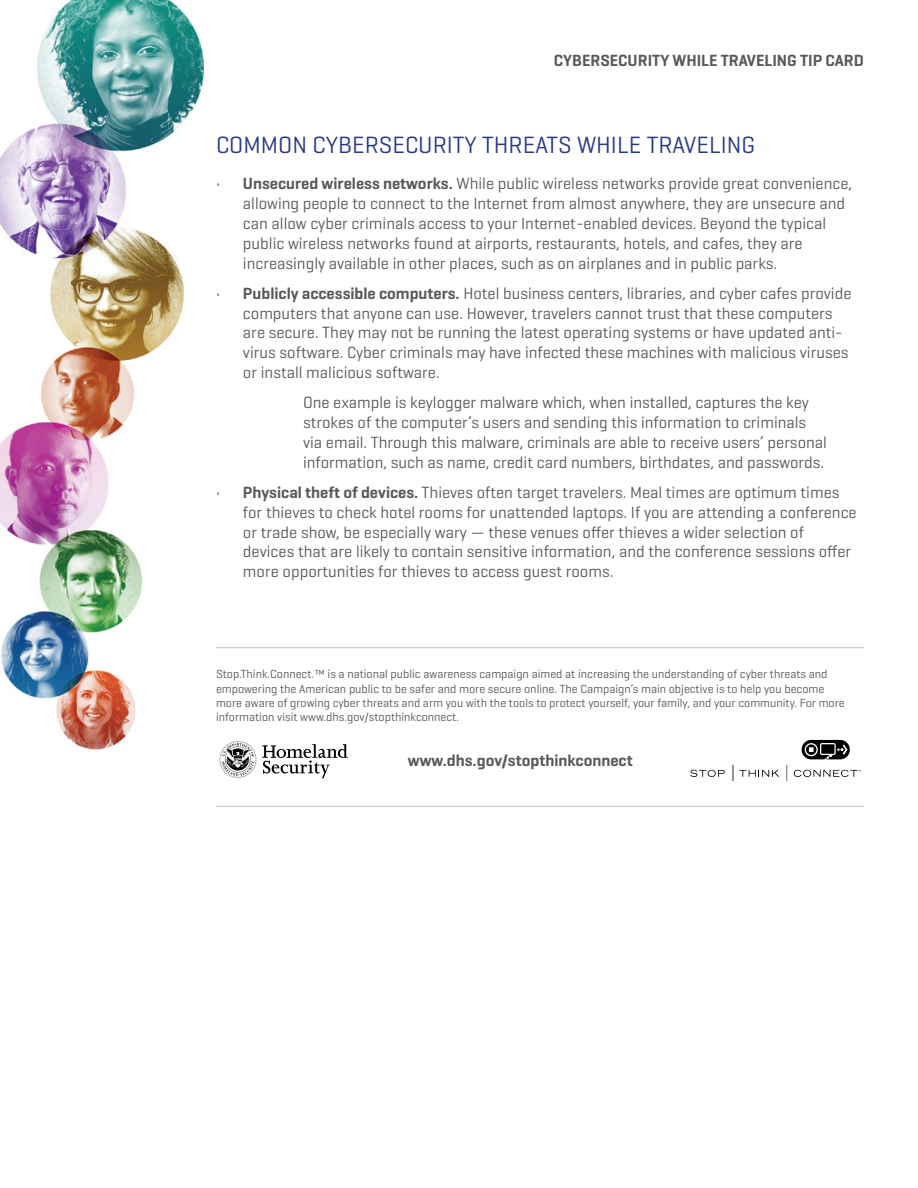
<style>
.page{position:relative;width:918px;height:1188px;background:#fff}
.page>*{position:absolute;margin:0;border:0;box-sizing:border-box;transform-origin:0 0}
.t1{font:24px "Geogrotesque";color:#283986}
.t2{font:16.5px/19.8px "Geogrotesque";color:#58595b}
.t3{font:600 16.5px "Geogrotesque";color:#58595b}
.t4{font:12px/14.4px "Geogrotesque";color:#58595b}
.s1{font-weight:600}
</style>
<div class="page">
<img style="left:0;top:0;width:204px;height:750px">
<hr style="left:216px;top:806px;width:648px;height:1px;background:#d1d3d4">
<hr style="left:216px;top:647px;width:648px;height:1px;background:#d1d3d4">
<svg style="left:786px;top:765px;width:1px;height:16px"></svg>
<svg style="left:219px;top:741px;width:129px;height:37px"></svg>
<svg style="left:690px;top:770px;width:35px;height:7px"></svg>
<svg style="left:733px;top:765px;width:46px;height:16px"></svg>
<svg style="left:802px;top:740px;width:48px;height:19px"></svg>
<svg style="left:794px;top:770px;width:67px;height:7px"></svg>
<p class="t3" style="left:554px;top:50px;width:312px">CYBERSECURITY WHILE TRAVELING TIP CARD</p>
<h2 class="t1" style="left:216px;top:130px;width:541px">COMMON CYBERSECURITY THREATS WHILE TRAVELING</h2>
<p class="t2" style="left:243px;top:173px;width:611px;text-indent:-27px">• <span class="s1">Unsecured wireless networks.</span> While public wireless networks provide great convenience, allowing people to connect to the Internet from almost anywhere, they are unsecure and can allow cyber criminals access to your Internet-enabled devices. Beyond the typical public wireless networks found at airports, restaurants, hotels, and cafes, they are increasingly available in other places, such as on airplanes and in public parks.</p>
<p class="t2" style="left:243px;top:283px;width:610px;text-indent:-27px">• <span class="s1">Publicly accessible computers.</span> Hotel business centers, libraries, and cyber cafes provide computers that anyone can use. However, travelers cannot trust that these computers are secure. They may not be running the latest operating systems or have updated anti&shy;virus software. Cyber criminals may have infected these machines with malicious viruses or install malicious software.</p>
<p class="t2" style="left:303px;top:392px;width:525px">One example is keylogger malware which, when installed, captures the key strokes of the computer’s users and sending this information to criminals via email. Through this malware, criminals are able to receive users’ personal information, such as name, credit card numbers, birthdates, and passwords.</p>
<p class="t2" style="left:243px;top:482px;width:615px;text-indent:-27px">• <span class="s1">Physical theft of devices.</span> Thieves often target travelers. Meal times are optimum times for thieves to check hotel rooms for unattended laptops. If you are attending a conference or trade show, be especially wary — these venues offer thieves a wider selection of devices that are likely to contain sensitive information, and the conference sessions offer more opportunities for thieves to access guest rooms.</p>
<p class="t4" style="left:216px;top:667px;width:630px">Stop.Think.Connect.™ is a national public awareness campaign aimed at increasing the understanding of cyber threats and empowering the American public to be safer and more secure online. The Campaign’s main objective is to help you become more aware of growing cyber threats and arm you with the tools to protect yourself, your family, and your community. For more information visit www.dhs.gov/stopthinkconnect.</p>
<p class="t3" style="left:408px;top:750px;width:226px">www.dhs.gov/stopthinkconnect</p>
</div>
